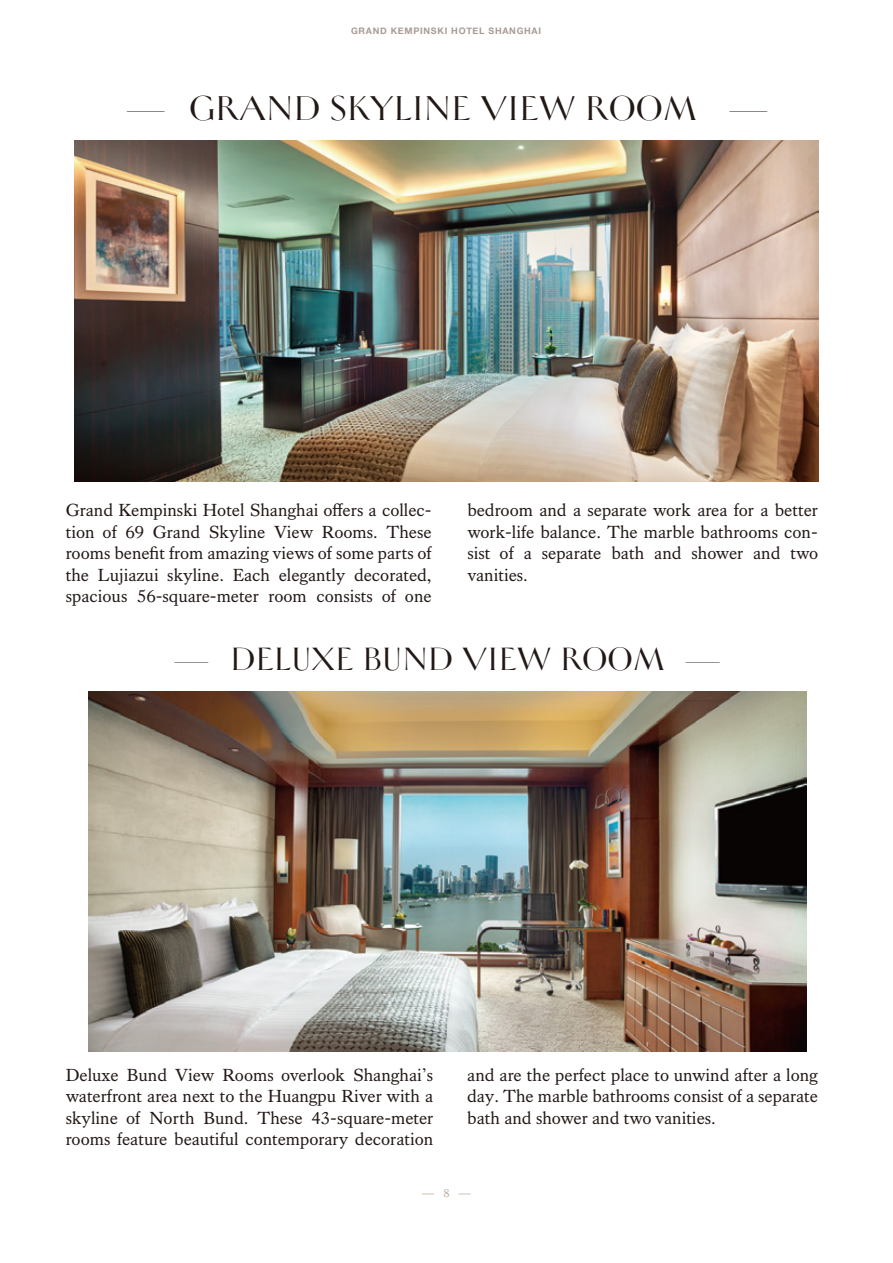
<style>
.page{position:relative;width:893px;height:1263px;background:#fff}
.page>*{position:absolute;margin:0;border:0;box-sizing:border-box;transform-origin:0 0}
.t1{font:38.4px "Helene Hess";letter-spacing:-.005em;color:#221815}
.t2{font:36px "Helene Hess";letter-spacing:-.005em;color:#221815}
.t3{font:18px/21.6px "Kings Caslon";color:#221815;text-align:justify}
.t4{font:12px "Kings Caslon";color:#baa99c}
.t5{font:700 9px "Helvetica Neue";letter-spacing:.08em;color:#a89b94}
.s1{font-size:40.05px}
</style>
<div class="page">
<img style="left:89px;top:691px;width:717px;height:361px">
<img style="left:74px;top:140px;width:745px;height:342px">
<p class="t5" style="left:351px;top:24px;width:192px">GRAND KEMPINSKI HOTEL SHANGHAI</p>
<h1 class="t1" style="left:126px;top:88px;width:644px"><span class="s1">—</span> GRAND SKYLINE VIEW ROOM <span class="s1">—</span></h1>
<p class="t3" style="left:66px;top:499px;width:367px">Grand Kempinski Hotel Shanghai offers a collec&shy;tion of 69 Grand Skyline View Rooms. These rooms benefit from amazing views of some parts of the Lujiazui skyline. Each elegantly decorated, spacious 56-square-meter room consists of one</p>
<p class="t3" style="left:467px;top:499px;width:352px">bedroom and a separate work area for a better work-life balance. The marble bathrooms con&shy;sist of a separate bath and shower and two vanities.</p>
<h2 class="t2" style="left:174px;top:640px;width:549px">— DELUXE BUND VIEW ROOM —</h2>
<p class="t3" style="left:66px;top:1064px;width:369px">Deluxe Bund View Rooms overlook Shanghai’s waterfront area next to the Huangpu River with a skyline of North Bund. These 43-square-meter rooms feature beautiful contemporary decoration</p>
<p class="t3" style="left:467px;top:1064px;width:352px">and are the perfect place to unwind after a long day. The marble bathrooms consist of a separate bath and shower and two vanities.</p>
<p class="t4" style="left:422px;top:1185px;width:50px">― 8 ―</p>
</div>
